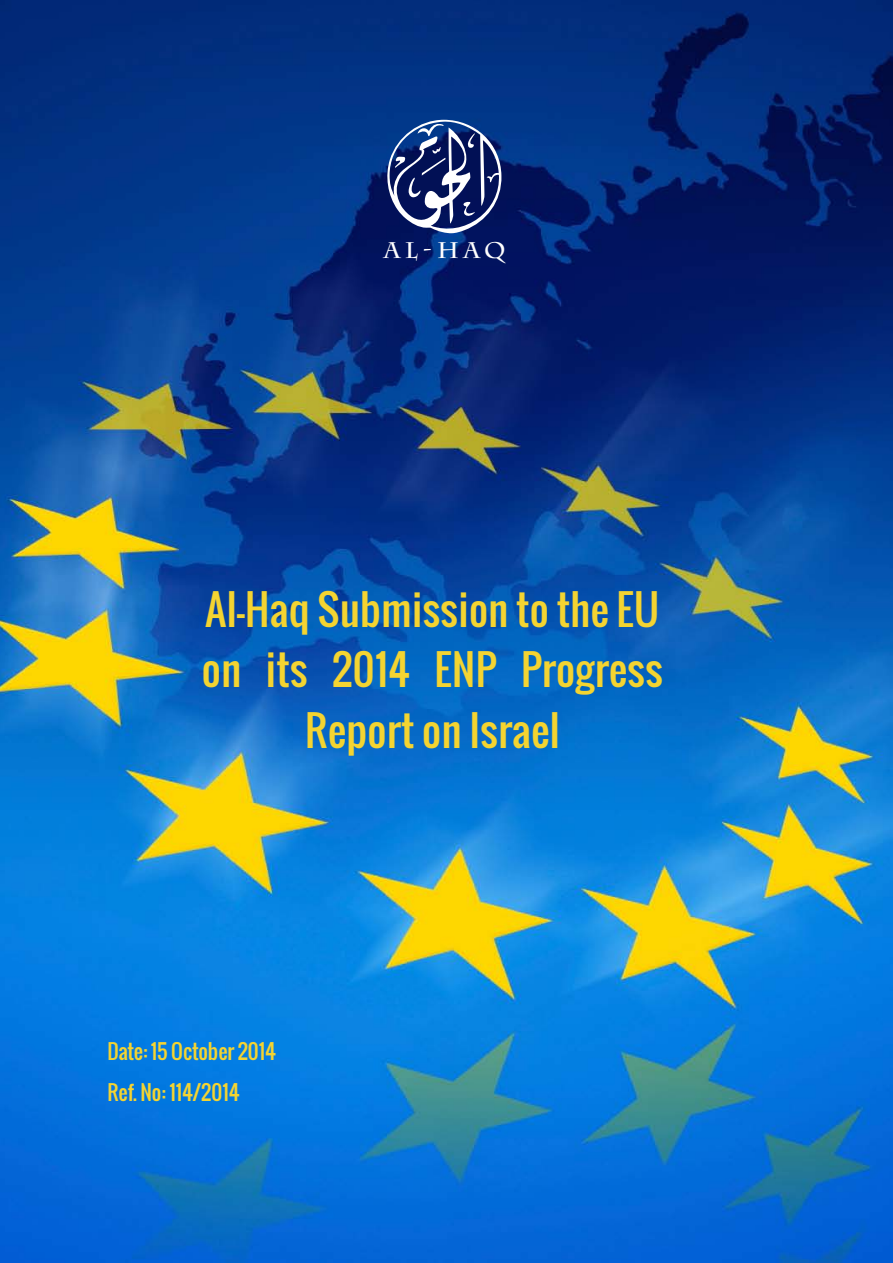
<style>
.page{position:relative;width:893px;height:1263px;background:#fff}
.page>*{position:absolute;margin:0;border:0;box-sizing:border-box;transform-origin:0 0}
.t1{font:40.95px/60.4px "Oswald";letter-spacing:.01em;color:#f4d431;text-align:center}
.t2{font:700 22.65px "Charlemagne Std";color:#fff}
.t3{font:20.4px/41.1px "Oswald";color:#f4d431}
</style>
<div class="page">
<img style="left:0;top:0;width:893px;height:1263px">
<svg style="left:385px;top:120px;width:117px;height:118px"></svg>
<p class="t2" style="left:384px;top:237px;width:123px">AL-HAQ</p>
<p class="t1" style="left:202px;top:579px;width:462px">Al-Haq Submission to the EU on its 2014 ENP Progress<br>Report on Israel</p>
<p class="t3" style="left:108px;top:1030px;width:170px">Date: 15 October 2014<br>Ref. No: 114/2014</p>
</div>
